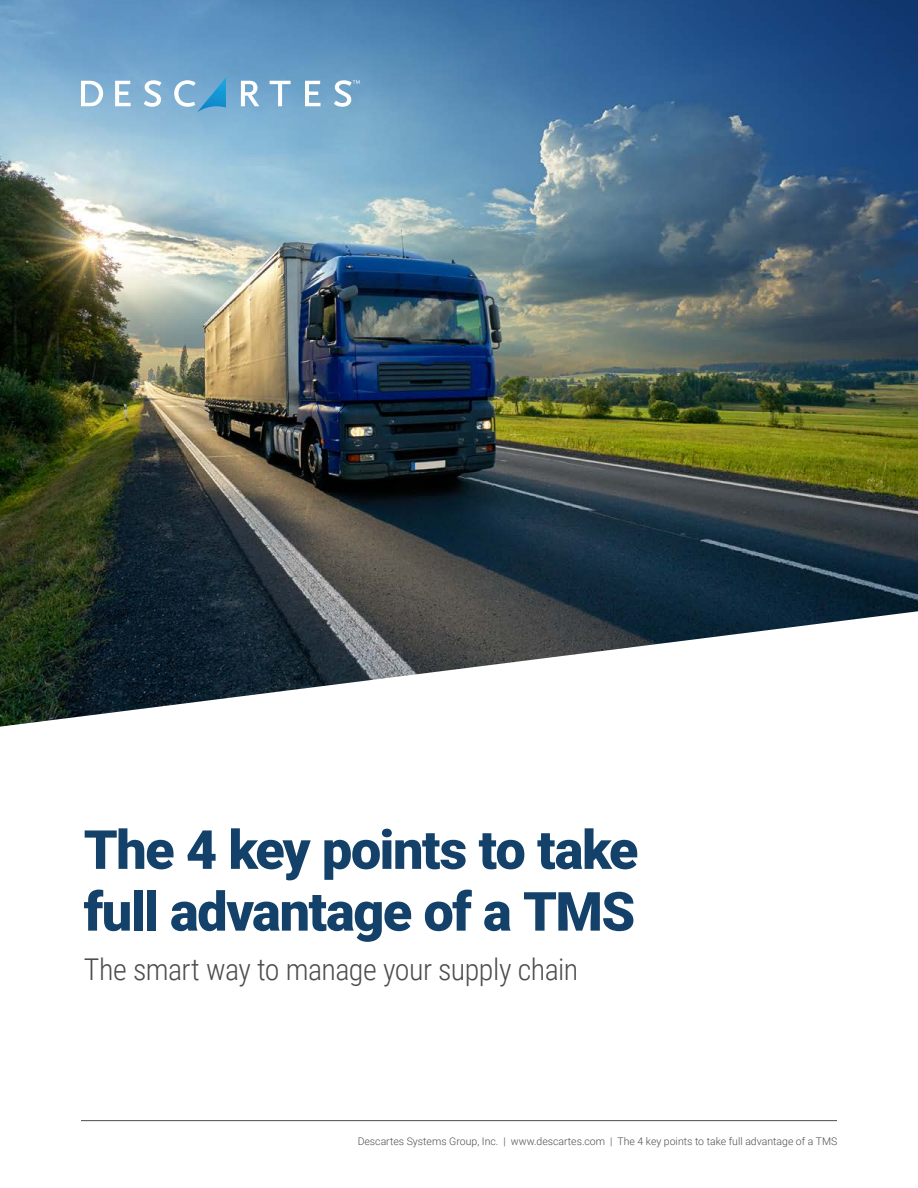
<style>
.page{position:relative;width:918px;height:1188px;background:#fff}
.page>*{position:absolute;margin:0;border:0;box-sizing:border-box;transform-origin:0 0}
.t1{font:900 54px/61.8px "Roboto";letter-spacing:-.03em;color:#134169}
.t2{font:300 30px "Roboto Condensed";letter-spacing:-.02em;color:#4d4d4d}
.t3{font:300 10.5px "Roboto";color:#4d4d4d}
</style>
<div class="page">
<img style="left:0;top:0;width:918px;height:727px">
<svg style="left:115px;top:81px;width:16px;height:25px"></svg>
<svg style="left:144px;top:80px;width:17px;height:27px"></svg>
<svg style="left:174px;top:78px;width:52px;height:34px;background:#72afd6"></svg>
<svg style="left:81px;top:81px;width:22px;height:25px"></svg>
<svg style="left:241px;top:81px;width:18px;height:25px"></svg>
<svg style="left:270px;top:81px;width:21px;height:25px"></svg>
<svg style="left:305px;top:81px;width:16px;height:25px"></svg>
<svg style="left:334px;top:80px;width:26px;height:27px"></svg>
<hr style="left:81px;top:1120px;width:756px;height:1px;background:#4d4d4d">
<h1 class="t1" style="left:84px;top:817px;width:556px">The 4 key points to take full advantage of a TMS</h1>
<h2 class="t2" style="left:84px;top:949px;width:496px">The smart way to manage your supply chain</h2>
<p class="t3" style="left:358px;top:1134px;width:481px">Descartes Systems Group, Inc. | www.descartes.com | The 4 key points to take full advantage of a TMS</p>
</div>
